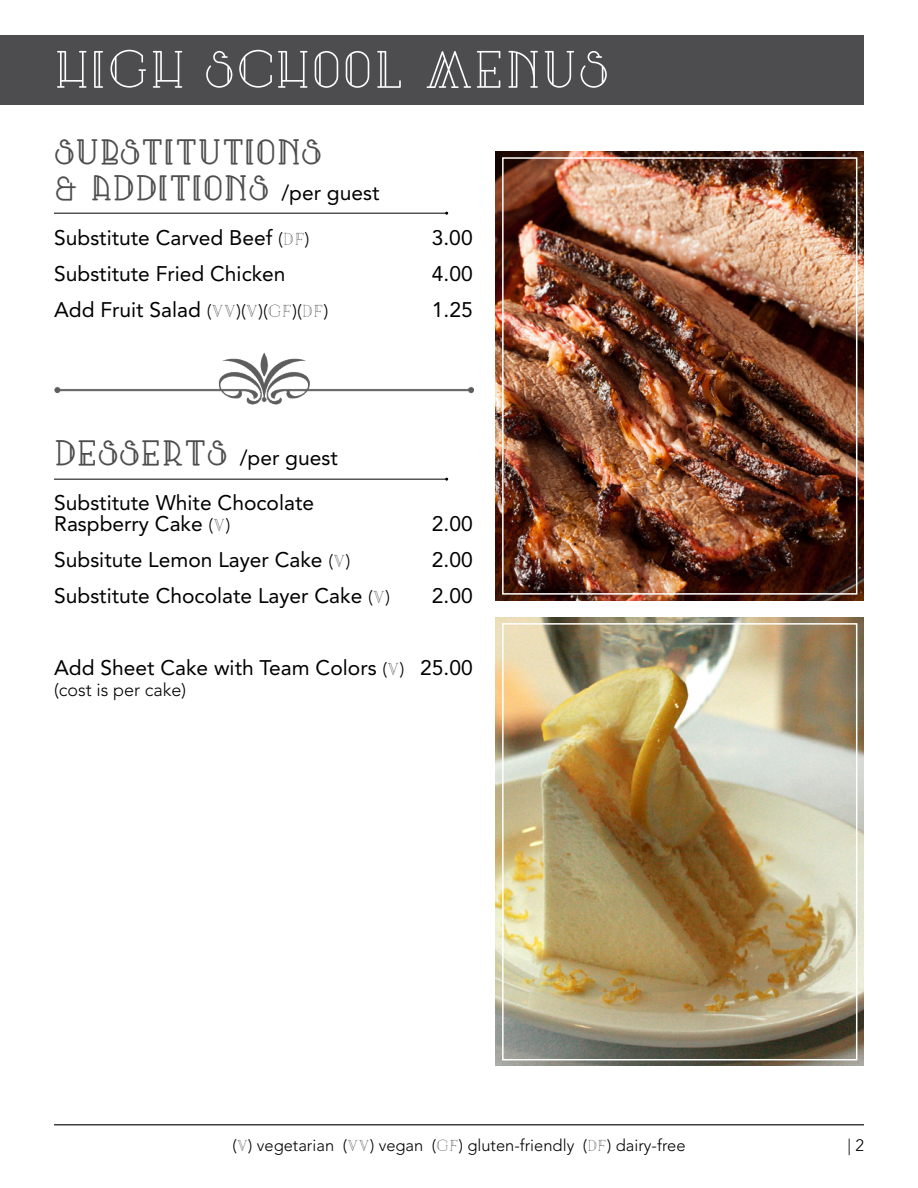
<style>
.page{position:relative;width:918px;height:1188px;background:#fff}
.page>*{position:absolute;margin:0;border:0;box-sizing:border-box;transform-origin:0 0}
.t1{font:500 54px "Decani";color:#fff}
.t2{font:700 36px/36px "Decani";color:#4d4d4f}
.t3{font:21px/45px "Avenir LT Std";color:#000}
.t4{font:300 18px "Avenir LT Std";color:#000}
.t5{font:300 16.5px "Avenir LT Std";color:#000}
.s1{font-family:"Avenir LT Std";font-weight:400;font-size:21px;color:#000}
.s2{font-weight:300;font-size:18px}
.s3{font-family:"Decani";font-weight:300;font-size:18px}
.s4{font-family:"Decani";font-weight:700;font-size:36px;color:#4d4d4f}
.s5{font-family:"Decani"}
</style>
<div class="page">
<hr style="left:54px;top:1124px;width:810px;height:2px;background:#414042">
<div style="left:0;top:35px;width:864px;height:69px;background:#4d4d4f"></div>
<hr style="left:54px;top:213px;width:393px;height:1px;background:#000">
<img style="left:496px;top:152px;width:368px;height:448px">
<div style="left:502px;top:157px;width:355px;height:438px;border:2px solid #fff"></div>
<img style="left:54px;top:353px;width:420px;height:52px">
<hr style="left:54px;top:479px;width:393px;height:1px;background:#000">
<img style="left:496px;top:618px;width:368px;height:448px">
<div style="left:502px;top:623px;width:355px;height:437px;border:2px solid #fff"></div>
<h1 class="t1" style="left:54px;top:40px;width:558px">HIGH SCHOOL MENUS</h1>
<h2 class="t2" style="left:54px;top:134px;width:327px">SUBSTITUTIONS<br>&amp; ADDITIONS <span class="s1">/per guest</span></h2>
<p class="t3" style="left:54px;top:216px;width:257px">Substitute Carved Beef <span class="s2">(</span><span class="s3">DF</span><span class="s2">)</span></p>
<p class="t3" style="left:432px;top:216px;width:42px">3.00</p>
<p class="t3" style="left:54px;top:252px;width:233px">Substitute Fried Chicken</p>
<p class="t3" style="left:432px;top:252px;width:42px">4.00</p>
<p class="t3" style="left:54px;top:288px;width:276px">Add Fruit Salad <span class="s2">(</span><span class="s3">VV</span><span class="s2">)(</span><span class="s3">V</span><span class="s2">)(</span><span class="s3">GF</span><span class="s2">)(</span><span class="s3">DF</span><span class="s2">)</span></p>
<p class="t3" style="left:432px;top:288px;width:42px">1.25</p>
<p class="t3" style="left:54px;top:436px;width:285px"><span class="s4">DESSERTS</span> /per guest<br>Substitute White Chocolate</p>
<p class="t3" style="left:54px;top:502px;width:178px">Raspberry Cake <span class="s2">(</span><span class="s3">V</span><span class="s2">)</span></p>
<p class="t3" style="left:432px;top:502px;width:42px">2.00</p>
<p class="t3" style="left:54px;top:538px;width:298px">Subsitute Lemon Layer Cake <span class="s2">(</span><span class="s3">V</span><span class="s2">)</span></p>
<p class="t3" style="left:432px;top:538px;width:42px">2.00</p>
<p class="t3" style="left:54px;top:574px;width:337px">Substitute Chocolate Layer Cake <span class="s2">(</span><span class="s3">V</span><span class="s2">)</span></p>
<p class="t3" style="left:432px;top:574px;width:42px">2.00</p>
<p class="t3" style="left:54px;top:646px;width:420px">Add Sheet Cake with Team Colors <span class="s2">(</span><span class="s3">V</span><span class="s2">)</span> 25.00</p>
<p class="t4" style="left:54px;top:680px;width:134px">(cost is per cake)</p>
<p class="t5" style="left:232px;top:1136px;width:455px">(<span class="s5">v</span>) vegetarian (<span class="s5">Vv</span>) vegan (<span class="s5">gf</span>) gluten-friendly (<span class="s5">DF</span>) dairy-free</p>
<p class="t5" style="left:847px;top:1136px;width:18px">| 2</p>
</div>
